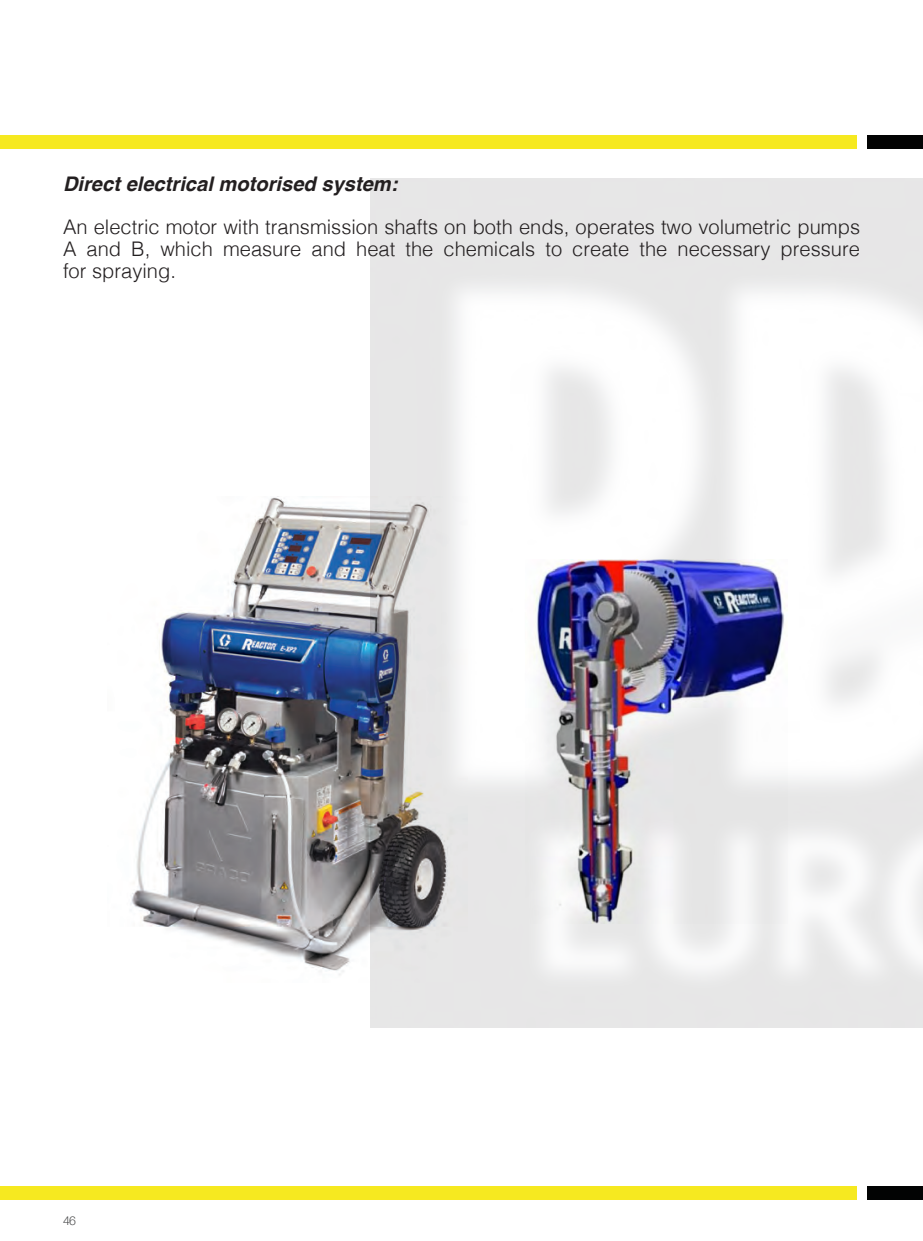
<style>
.page{position:relative;width:923px;height:1241px;background:#fff}
.page>*{position:absolute;margin:0;border:0;box-sizing:border-box;transform-origin:0 0}
.t1{font:300 20.12px/21.9px "Helvetica";color:#231f20;text-align:justify}
.t2{font:italic 700 20.12px "Helvetica";color:#231f20}
.t3{font:300 12.25px "Helvetica Neue";color:#4b4c4d}
</style>
<div class="page">
<div style="left:0;top:1185px;width:857px;height:14px;background:#f6e920"></div>
<div style="left:867px;top:1185px;width:56px;height:14px;background:#020303"></div>
<div style="left:0;top:135px;width:857px;height:14px;background:#f6e920"></div>
<div style="left:867px;top:135px;width:56px;height:14px;background:#020303"></div>
<img style="left:525px;top:559px;width:262px;height:364px">
<img style="left:130px;top:496px;width:337px;height:486px">
<p class="t2" style="left:63px;top:167px;width:336px">Direct electrical motorised system:</p>
<p class="t1" style="left:63px;top:215px;width:798px">An electric motor with transmission shafts on both ends, operates two volumetric pumps A and B, which measure and heat the chemicals to create the necessary pressure for spraying.</p>
<p class="t3" style="left:63px;top:1209px;width:15px">46</p>
</div>
